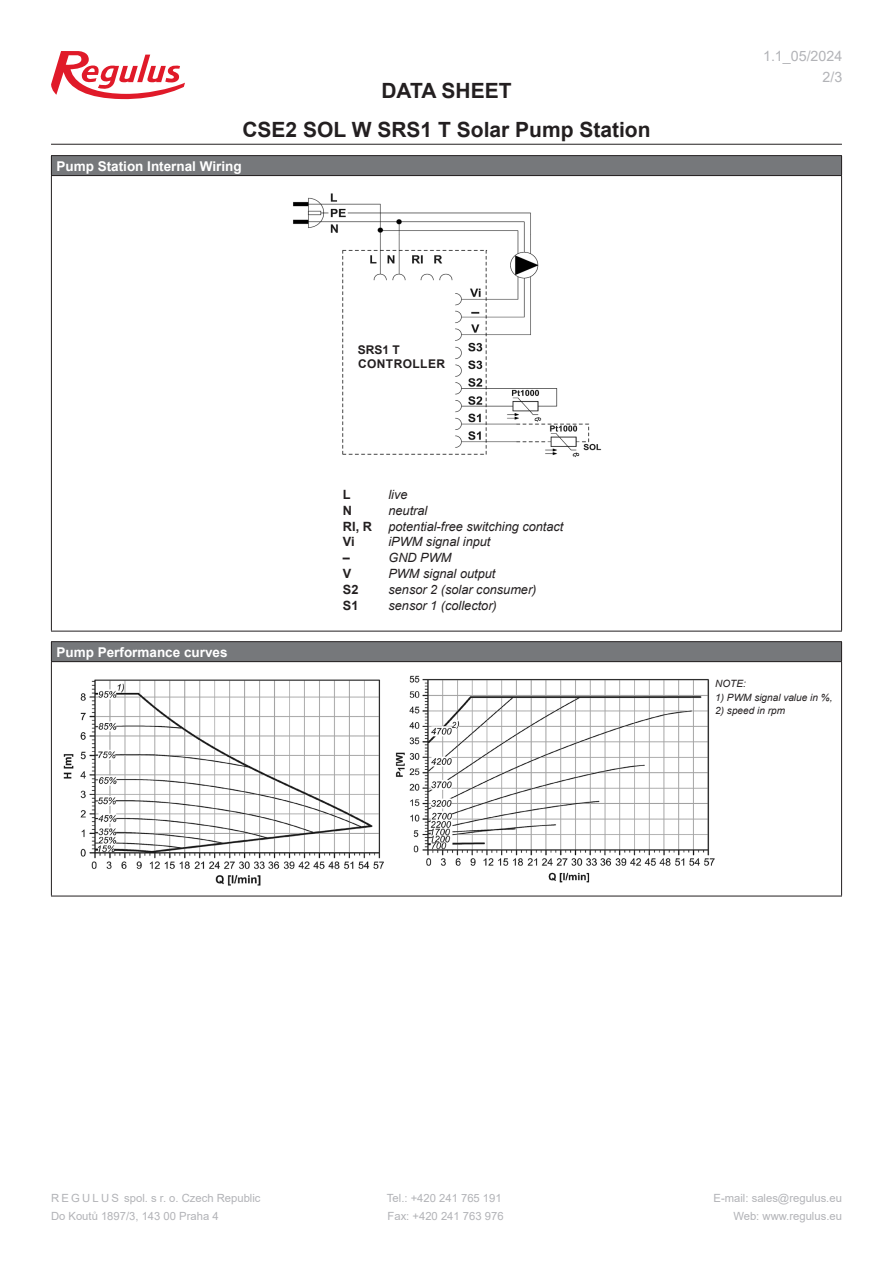
<style>
.page{position:relative;width:893px;height:1263px;background:#fff}
.page>*{position:absolute;margin:0;border:0;box-sizing:border-box;transform-origin:0 0}
.t1{font:700 21px/39.3px "Arial";color:#231f20;text-align:center}
.t2{font:14.25px "Arial";color:#b2b3b7}
.t3{font:700 13.5px "Arial";color:#fff}
.Text{font:italic 12.75px "Arial";color:#231f20}
.Text-2{font:700 12.75px "Arial";color:#231f20}
.Text-3{font:700 12px "Arial";letter-spacing:.035em;color:#231f20}
.t4{font:11.25px "Arial";color:#b2b3b7}
.Text-4{font:italic 10.05px "Arial";color:#231f20}
</style>
<div class="page">
<svg style="left:51px;top:51px;width:134px;height:48px"></svg>
<hr style="left:51px;top:144px;width:791px;height:1px;background:#231f20">
<div style="left:51px;top:156px;width:791px;height:20px;background:#76787b"></div>
<svg style="left:841px;top:156px;width:1px;height:19px"></svg>
<hr style="left:51px;top:155px;width:791px;height:1px;background:#231f20">
<svg style="left:51px;top:156px;width:1px;height:19px"></svg>
<hr style="left:51px;top:175px;width:791px;height:1px;background:#231f20">
<hr style="left:51px;top:176px;width:1px;height:455px;background:#231f20">
<hr style="left:51px;top:631px;width:791px;height:1px;background:#231f20">
<hr style="left:841px;top:176px;width:1px;height:455px;background:#231f20">
<img style="left:293px;top:193px;width:309px;height:265px">
<div style="left:354px;top:341px;width:97px;height:31px;background:#fff"></div>
<div style="left:51px;top:642px;width:791px;height:20px;background:#76787b"></div>
<svg style="left:841px;top:642px;width:1px;height:19px"></svg>
<hr style="left:51px;top:641px;width:791px;height:1px;background:#231f20">
<svg style="left:51px;top:642px;width:1px;height:19px"></svg>
<hr style="left:51px;top:661px;width:791px;height:1px;background:#231f20">
<hr style="left:51px;top:662px;width:1px;height:234px;background:#231f20">
<hr style="left:51px;top:896px;width:791px;height:1px;background:#231f20">
<hr style="left:841px;top:662px;width:1px;height:234px;background:#231f20">
<img style="left:63px;top:675px;width:652px;height:211px">
<div style="left:713px;top:672px;width:123px;height:50px;background:#fff"></div>
<h1 class="t1" style="left:242px;top:71px;width:410px">DATA SHEET<br>CSE2 SOL W SRS1 T Solar Pump Station</h1>
<p class="t3" style="left:57px;top:156px;width:187px">Pump Station Internal Wiring</p>
<p class="t2" style="left:763px;top:47px;width:81px">1.1_05/2024</p>
<p class="t2" style="left:822px;top:68px;width:21px">2/3</p>
<p class="t3" style="left:57px;top:642px;width:173px">Pump Performance curves</p>
<p class="Text-3" style="left:358px;top:341px;width:44px">SRS1 T</p>
<p class="Text-3" style="left:358px;top:355px;width:89px">CONTROLLER</p>
<p class="Text-2" style="left:343px;top:485px;width:9px">L</p>
<p class="Text" style="left:388px;top:486px;width:21px">live</p>
<p class="Text-2" style="left:343px;top:501px;width:11px">N</p>
<p class="Text" style="left:388px;top:502px;width:40px">neutral</p>
<p class="Text-2" style="left:343px;top:517px;width:31px">RI, R</p>
<p class="Text" style="left:388px;top:518px;width:177px">potential-free switching contact</p>
<p class="Text-2" style="left:343px;top:533px;width:13px">Vi</p>
<p class="Text" style="left:388px;top:534px;width:104px">iPWM signal input</p>
<p class="Text-2" style="left:343px;top:549px;width:9px">–</p>
<p class="Text" style="left:388px;top:550px;width:65px">GND PWM</p>
<p class="Text-2" style="left:343px;top:565px;width:10px">V</p>
<p class="Text" style="left:388px;top:565px;width:108px">PWM signal output</p>
<p class="Text-2" style="left:343px;top:581px;width:17px">S2</p>
<p class="Text" style="left:388px;top:581px;width:150px">sensor 2 (solar consumer)</p>
<p class="Text-2" style="left:343px;top:597px;width:17px">S1</p>
<p class="Text" style="left:388px;top:597px;width:110px">sensor 1 (collector)</p>
<p class="Text-4" style="left:715px;top:677px;width:32px">NOTE:</p>
<p class="Text-4" style="left:715px;top:691px;width:119px">1) PWM signal value in %,</p>
<p class="Text-4" style="left:715px;top:704px;width:71px">2) speed in rpm</p>
<p class="t4" style="left:51px;top:1190px;width:211px">R E G U L U S spol. s r. o. Czech Republic</p>
<p class="t4" style="left:387px;top:1190px;width:116px">Tel.: +420 241 765 191</p>
<p class="t4" style="left:714px;top:1190px;width:130px">E-mail: sales@regulus.eu</p>
<p class="t4" style="left:51px;top:1209px;width:169px">Do Koutů 1897/3, 143 00 Praha 4</p>
<p class="t4" style="left:388px;top:1209px;width:118px">Fax: +420 241 763 976</p>
<p class="t4" style="left:733px;top:1209px;width:110px">Web: www.regulus.eu</p>
</div>
